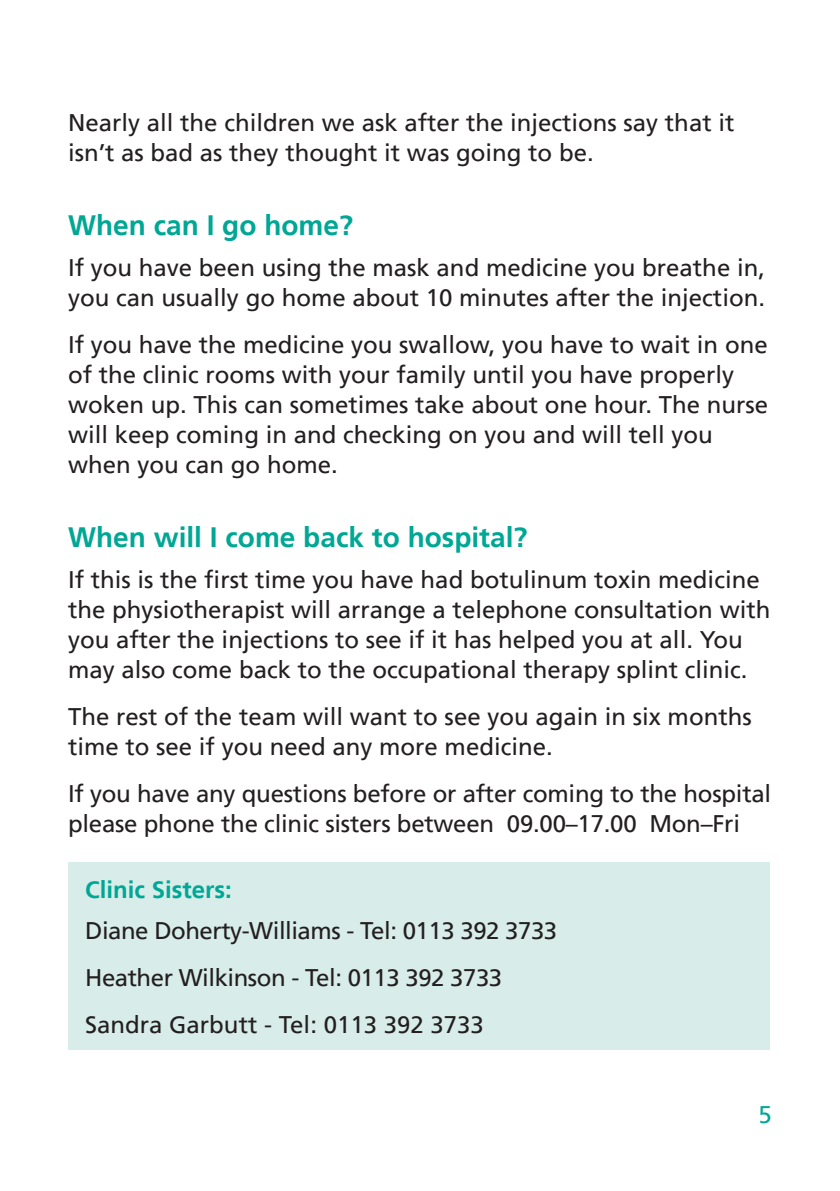
<style>
.page{position:relative;width:840px;height:1191px;background:#fff}
.page>*{position:absolute;margin:0;border:0;box-sizing:border-box;transform-origin:0 0}
.Main_Headings{font:700 28px "Frutiger LT";color:#00a794}
.Body_Text{font:24px/30px "Frutiger LT";color:#231f20}
.Body_Text-2{font:24px "Frutiger LT";letter-spacing:-.02em;color:#231f20}
.Sub_Heading{font:700 24px "Frutiger LT";color:#00a794}
.t1{font:24px "Frutiger LT";color:#00a794}
</style>
<div class="page">
<div style="left:68px;top:862px;width:701px;height:188px;background:#d8edea"></div>
<p class="Body_Text" style="left:68px;top:108px;width:667px">Nearly all the children we ask after the injections say that it isn’t as bad as they thought it was going to be.</p>
<p class="Main_Headings" style="left:68px;top:208px;width:286px">When can I go home?</p>
<p class="Body_Text" style="left:68px;top:253px;width:698px">If you have been using the mask and medicine you breathe in, you can usually go home about 10 minutes after the injection.</p>
<p class="Body_Text" style="left:68px;top:330px;width:701px">If you have the medicine you swallow, you have to wait in one of the clinic rooms with your family until you have properly woken up. This can sometimes take about one hour. The nurse will keep coming in and checking on you and will tell you when you can go home.</p>
<p class="Main_Headings" style="left:68px;top:520px;width:460px">When will I come back to hospital?</p>
<p class="Body_Text" style="left:68px;top:564px;width:703px">If this is the first time you have had botulinum toxin medicine the physiotherapist will arrange a telephone consultation with you after the injections to see if it has helped you at all. You may also come back to the occupational therapy splint clinic.</p>
<p class="Body_Text" style="left:68px;top:701px;width:684px">The rest of the team will want to see you again in six months time to see if you need any more medicine.</p>
<p class="Body_Text" style="left:68px;top:778px;width:704px">If you have any questions before or after coming to the hospital please phone the clinic sisters between 09.00–17.00 Mon–Fri</p>
<p class="Sub_Heading" style="left:85px;top:875px;width:148px">Clinic Sisters:</p>
<p class="Body_Text-2" style="left:85px;top:916px;width:473px">Diane Doherty-Williams - Tel: 0113 392 3733</p>
<p class="Body_Text-2" style="left:85px;top:963px;width:418px">Heather Wilkinson - Tel: 0113 392 3733</p>
<p class="Body_Text" style="left:85px;top:1009px;width:400px">Sandra Garbutt - Tel: 0113 392 3733</p>
<p class="t1" style="left:758px;top:1101px;width:15px">5</p>
</div>
